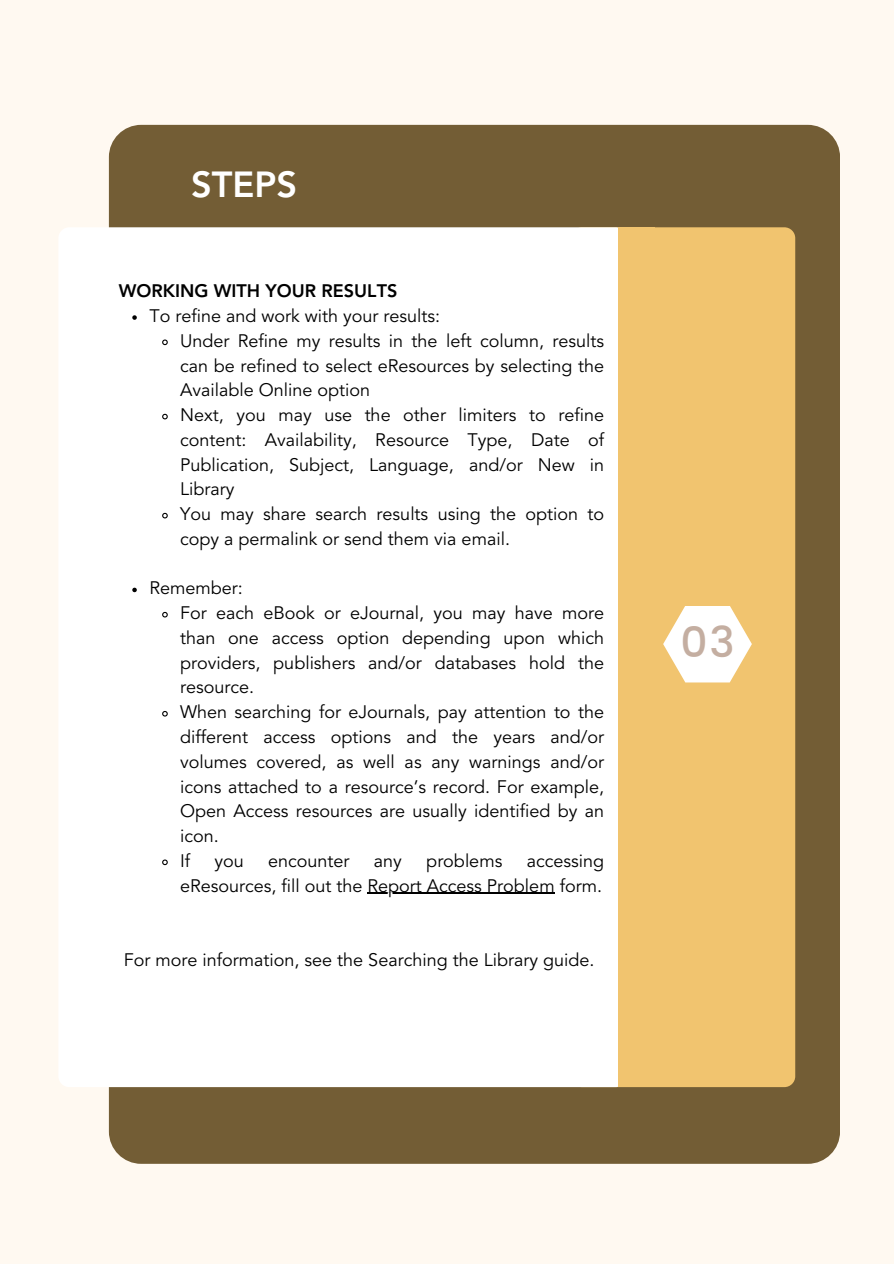
<style>
.page{position:relative;width:894px;height:1264px;background:#fff}
.page>*{position:absolute;margin:0;border:0;box-sizing:border-box;transform-origin:0 0}
.t1{font:500 42.45px "Poppins";color:#c4aea1}
.t2{font:800 36px "Avenir LT Pro";color:#fff}
.t3{font:18px/24.8px "Avenir LT Pro";color:#000;text-align:justify}
.t4{font:800 18px "Avenir LT Pro";color:#000}
</style>
<div class="page">
<div style="left:0;top:0;width:893px;height:1263px;background:#fff9f1"></div>
<div style="left:109px;top:125px;width:730px;height:1038px;background:#735d35;border-radius:32px"></div>
<div style="left:571px;top:227px;width:224px;height:860px;background:#f1c46f;border-radius:11px"></div>
<svg style="left:663px;top:606px;width:88px;height:76px"></svg>
<div style="left:58px;top:227px;width:568px;height:860px;background:#fff;border-radius:11px"></div>
<div style="left:617px;top:227px;width:37px;height:860px;background:#f1c46f"></div>
<svg style="left:132px;top:315px;width:5px;height:5px"></svg>
<svg style="left:162px;top:339px;width:6px;height:7px"></svg>
<svg style="left:162px;top:413px;width:6px;height:7px"></svg>
<svg style="left:162px;top:512px;width:6px;height:7px"></svg>
<svg style="left:132px;top:587px;width:5px;height:5px"></svg>
<svg style="left:162px;top:611px;width:6px;height:7px"></svg>
<svg style="left:162px;top:711px;width:6px;height:6px"></svg>
<svg style="left:162px;top:859px;width:6px;height:7px"></svg>
<hr style="left:367px;top:892px;width:187px;height:1px;background:#000">
<h1 class="t2" style="left:191px;top:170px;width:107px">STEPS</h1>
<h2 class="t4" style="left:119px;top:284px;width:280px">WORKING WITH YOUR RESULTS</h2>
<p class="t3" style="left:149px;top:305px;width:292px">To refine and work with your results:</p>
<p class="t3" style="left:180px;top:330px;width:425px">Under Refine my results in the left column, results can be refined to select eResources by selecting the Available Online option</p>
<p class="t3" style="left:180px;top:404px;width:425px">Next, you may use the other limiters to refine content: Availability, Resource Type, Date of Publication, Subject, Language, and/or New in Library</p>
<p class="t3" style="left:180px;top:503px;width:425px">You may share search results using the option to copy a permalink or send them via email.</p>
<p class="t3" style="left:149px;top:577px;width:95px">Remember:</p>
<p class="t3" style="left:180px;top:602px;width:425px">For each eBook or eJournal, you may have more than one access option depending upon which providers, publishers and/or databases hold the resource.</p>
<p class="t3" style="left:180px;top:701px;width:425px">When searching for eJournals, pay attention to the different access options and the years and/or volumes covered, as well as any warnings and/or icons attached to a resource’s record. For example, Open Access resources are usually identified by an icon.</p>
<p class="t3" style="left:180px;top:849px;width:12px">If</p>
<p class="t3" style="left:214px;top:849px;width:31px">you</p>
<p class="t3" style="left:268px;top:849px;width:83px">encounter</p>
<p class="t3" style="left:374px;top:849px;width:30px">any</p>
<p class="t3" style="left:426px;top:849px;width:77px">problems</p>
<p class="t3" style="left:180px;top:849px;width:425px;text-align:right">accessing<br>eResources, fill out the Report Access Problem form.</p>
<p class="t3" style="left:124px;top:948px;width:472px">For more information, see the Searching the Library guide.</p>
<p class="t1" style="left:680px;top:617px;width:56px">03</p>
</div>
